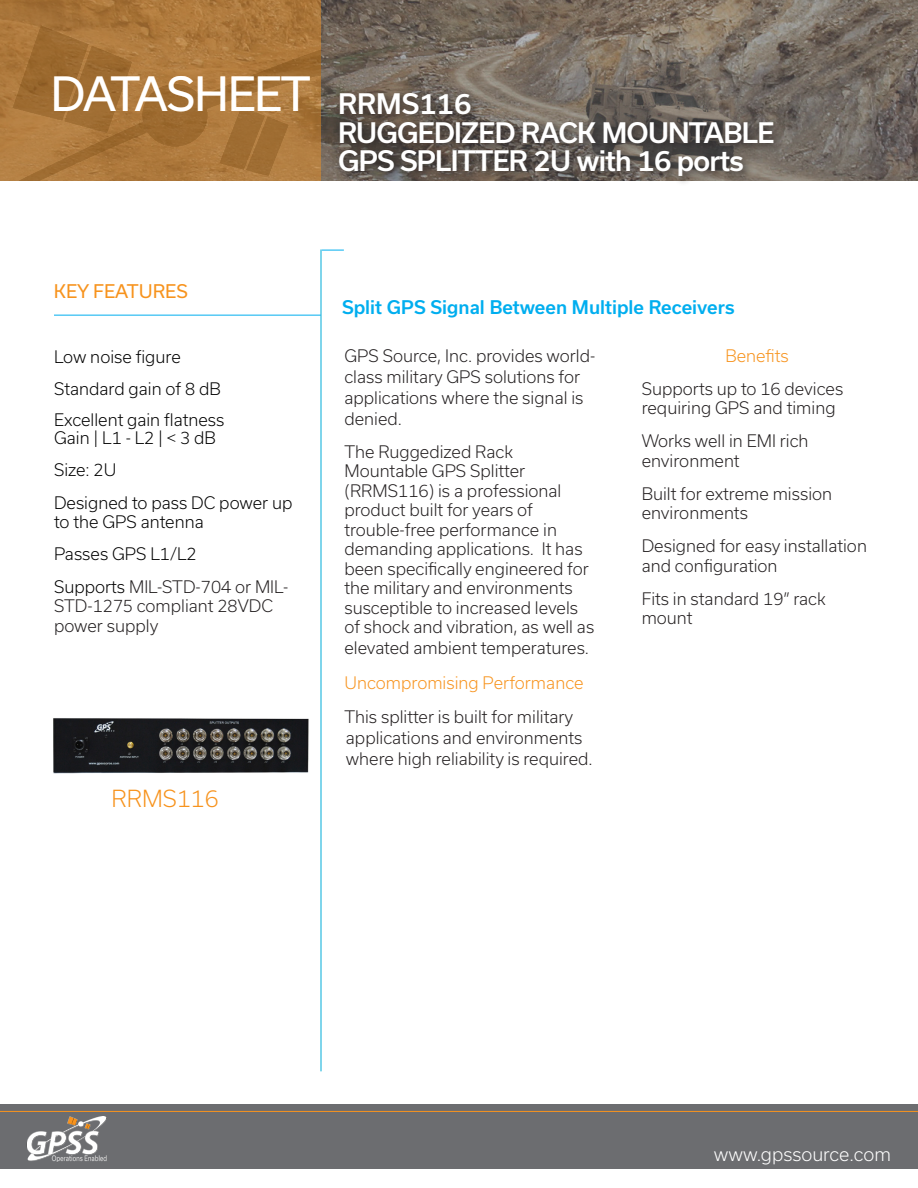
<style>
.page{position:relative;width:918px;height:1188px;background:#fff}
.page>*{position:absolute;margin:0;border:0;box-sizing:border-box;transform-origin:0 0}
.t1{font:45px "Usual";letter-spacing:-.03em;color:#fff}
.t2{font:500 27px/28.5px "Usual";letter-spacing:-.03em;color:#fff}
.t3{font:500 27px "Usual";color:#fff}
.t4{font:300 22.5px "Usual";color:#f7931d}
.t5{font:500 18px "Usual";color:#00aeef}
.t6{font:300 18px "Usual";color:#fff}
.t7{font:18px "Usual";color:#f7931d}
.t8{font:300 16.5px/19.5px "Usual";color:#231f20}
.t9{font:300 16.5px/18px "Usual";color:#000}
.t10{font:300 16.5px "Usual";color:#f7931d}
.s1{color:#000}
</style>
<div class="page">
<svg style="left:321px;top:0;width:597px;height:181px;background:#766c62"></svg>
<svg style="left:0;top:0;width:321px;height:181px;background:#a9753a"></svg>
<hr style="left:54px;top:315px;width:267px;height:1px;background:#00aeef">
<svg style="left:322px;top:250px;width:22px;height:1px"></svg>
<hr style="left:0;top:0;width:1px;height:67px;background:#6c6d70">
<hr style="left:321px;top:249px;width:1px;height:822px;background:#00acd8">
<div style="left:0;top:1104px;width:918px;height:65px;background:#6c6d70"></div>
<img style="left:27px;top:1117px;width:80px;height:45px">
<hr style="left:0;top:1111px;width:918px;height:1px;background:#f7931d">
<img style="left:53px;top:718px;width:256px;height:56px">
<div style="left:335px;top:89px;width:449px;height:98px;background:#231f20;opacity:.75"></div>
<h1 class="t1" style="left:50px;top:68px;width:262px">DATASHEET</h1>
<p class="t3" style="left:338px;top:89px;width:135px">RRMS116</p>
<p class="t2" style="left:338px;top:118px;width:438px">RUGGEDIZED RACK MOUNTABLE<br>GPS SPLITTER 2U with 16 ports</p>
<p class="t7" style="left:54px;top:281px;width:136px">KEY FEATURES</p>
<p class="t9" style="left:54px;top:348px;width:128px">Low noise figure</p>
<p class="t9" style="left:54px;top:380px;width:168px">Standard gain of 8 dB</p>
<p class="t9" style="left:54px;top:411px;width:172px">Excellent gain flatness<br>Gain | L1 - L2 | &lt; 3 dB</p>
<p class="t9" style="left:54px;top:461px;width:64px">Size: 2U</p>
<p class="t9" style="left:54px;top:493px;width:240px;line-height:19.5px">Designed to pass DC power up to the GPS antenna</p>
<p class="t9" style="left:54px;top:545px;width:144px">Passes GPS L1/L2</p>
<p class="t8" style="left:54px;top:577px;width:236px"><span class="s1">Supports</span> MIL-STD-704 or MIL-<br>STD-1275 compliant 28VDC power supply</p>
<p class="t4" style="left:111px;top:785px;width:109px">RRMS116</p>
<p class="t5" style="left:342px;top:297px;width:394px">Split GPS Signal Between Multiple Receivers</p>
<p class="t8" style="left:344px;top:345px;width:252px;line-height:21px">GPS Source, Inc. provides world&shy;class military GPS solutions for applications where the signal is denied.</p>
<p class="t8" style="left:344px;top:442px;width:251px">The Ruggedized Rack<br>Mountable GPS Splitter (RRMS116) is a professional product built for years of trouble-free performance in demanding applications. It has been specifically engineered for the military and environments susceptible to increased levels of shock and vibration, as well as</p>
<p class="t8" style="left:344px;top:638px;width:246px">elevated ambient temperatures.</p>
<p class="t10" style="left:344px;top:673px;width:241px">Uncompromising Performance</p>
<p class="t8" style="left:344px;top:707px;width:250px;line-height:21px">This splitter is built for military applications and environments where high reliability is required.</p>
<p class="t10" style="left:725px;top:346px;width:65px">Benefits</p>
<p class="t8" style="left:642px;top:379px;width:203px">Supports up to 16 devices requiring GPS and timing</p>
<p class="t8" style="left:642px;top:431px;width:168px">Works well in EMI rich environment</p>
<p class="t8" style="left:642px;top:484px;width:192px">Built for extreme mission environments</p>
<p class="t8" style="left:642px;top:536px;width:227px">Designed for easy installation and configuration</p>
<p class="t8" style="left:642px;top:589px;width:185px">Fits in standard 19” rack mount</p>
<p class="t6" style="left:714px;top:1144px;width:179px">www.gpssource.com</p>
</div>
